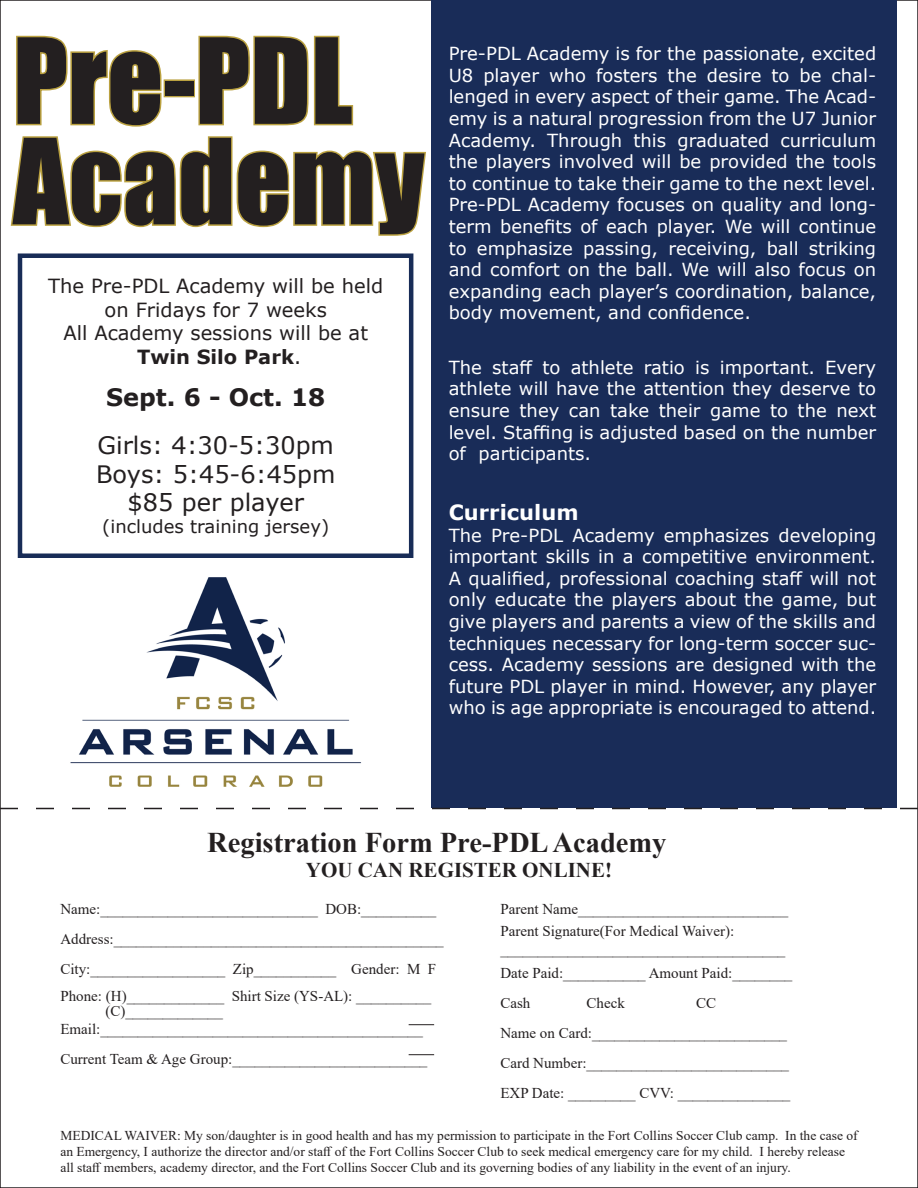
<style>
.page{position:relative;width:918px;height:1188px;background:#fff}
.page>*{position:absolute;margin:0;border:0;box-sizing:border-box;transform-origin:0 0}
.t1{font:109.5px/100.5px "Impact";color:#231f20}
.t2{font:700 28.5px "Times New Roman";color:#231f20}
.t3{font:24px "Verdana";color:#231f20}
.t4{font:700 24px "Verdana";color:#231f20}
.t5{font:700 21px "Times New Roman";color:#231f20}
.t6{font:700 21px "Verdana";color:#fff}
.t7{font:19.5px "Verdana";color:#231f20}
.t8{font:700 19.5px "Verdana";color:#231f20}
.t9{font:18px/21.6px "Verdana";color:#fff;text-align:justify}
.t10{font:18px "Verdana";color:#231f20}
.t11{font:15px "Times New Roman";color:#231f20}
.t12{font:13.5px/16.2px "Times New Roman";color:#231f20}
.s1{font-weight:400}
</style>
<div class="page">
<img style="left:70px;top:577px;width:291px;height:210px">
<div style="left:431px;top:0;width:466px;height:808px;background:#192c58"></div>
<svg style="left:10px;top:35px;width:416px;height:201px"></svg>
<svg style="left:409px;top:1024px;width:25px;height:1px"></svg>
<svg style="left:409px;top:1054px;width:25px;height:1px"></svg>
<svg style="left:0;top:808px;width:918px;height:1px"></svg>
<div style="left:18px;top:253px;width:395px;height:305px;border:4px solid #182c57"></div>
<p class="t1" style="left:13px;top:28px;width:413px">Pre-PDL<br>Academy</p>
<p class="t9" style="left:449px;top:43px;width:429px">Pre-PDL Academy is for the passionate, excited U8 player who fosters the desire to be chal&shy;lenged in every aspect of their game. The Acad&shy;emy is a natural progression from the U7 Junior Academy. Through this graduated curriculum the players involved will be provided the tools to continue to take their game to the next level.<br>Pre-PDL Academy focuses on quality and long&shy;term benefits of each player. We will continue to emphasize passing, receiving, ball striking and comfort on the ball. We will also focus on expanding each player’s coordination, balance, body movement, and confidence.</p>
<p class="t9" style="left:449px;top:356px;width:429px">The staff to athlete ratio is important. Every athlete will have the attention they deserve to ensure they can take their game to the next level. Staffing is adjusted based on the number of participants.</p>
<p class="t7" style="left:48px;top:273px;width:336px">The Pre-PDL Academy will be held</p>
<p class="t7" style="left:105px;top:296px;width:224px">on Fridays for 7 weeks</p>
<p class="t7" style="left:63px;top:320px;width:306px">All Academy sessions will be at</p>
<p class="t8" style="left:137px;top:343px;width:166px">Twin Silo Park<span class="s1">.</span></p>
<p class="t4" style="left:106px;top:380px;width:221px">Sept. 6 - Oct. 18</p>
<p class="t3" style="left:98px;top:429px;width:238px">Girls: 4:30-5:30pm</p>
<p class="t3" style="left:96px;top:457px;width:241px">Boys: 5:45-6:45pm</p>
<p class="t3" style="left:128px;top:486px;width:178px">$85 per player</p>
<p class="t10" style="left:102px;top:514px;width:228px">(includes training jersey)</p>
<p class="t6" style="left:449px;top:498px;width:131px">Curriculum</p>
<p class="t9" style="left:449px;top:524px;width:429px">The Pre-PDL Academy emphasizes developing important skills in a competitive environment.<br>A qualified, professional coaching staff will not only educate the players about the game, but give players and parents a view of the skills and techniques necessary for long-term soccer suc&shy;cess. Academy sessions are designed with the future PDL player in mind. However, any player who is age appropriate is encouraged to attend.</p>
<p class="t2" style="left:207px;top:822px;width:461px">Registration Form Pre-PDL Academy</p>
<p class="t5" style="left:306px;top:855px;width:308px">YOU CAN REGISTER ONLINE!</p>
<p class="t11" style="left:60px;top:898px;width:377px">Name:_____________________________ DOB:__________</p>
<p class="t11" style="left:60px;top:928px;width:385px">Address:____________________________________________</p>
<p class="t11" style="left:60px;top:958px;width:377px">City:__________________ Zip___________ Gender: M F</p>
<p class="t11" style="left:60px;top:985px;width:372px">Phone: (H)_____________ Shirt Size (YS-AL): __________</p>
<p class="t11" style="left:105px;top:1000px;width:119px">(C)_____________</p>
<p class="t11" style="left:60px;top:1018px;width:364px">Email:___________________________________________</p>
<p class="t11" style="left:60px;top:1048px;width:368px">Current Team &amp; Age Group:__________________________</p>
<p class="t11" style="left:500px;top:898px;width:289px">Parent Name____________________________</p>
<p class="t11" style="left:500px;top:921px;width:235px">Parent Signature(For Medical Waiver):</p>
<p class="t11" style="left:500px;top:939px;width:286px">______________________________________</p>
<p class="t11" style="left:500px;top:963px;width:294px">Date Paid:___________ Amount Paid:________</p>
<p class="t11" style="left:500px;top:993px;width:31px">Cash</p>
<p class="t11" style="left:587px;top:993px;width:40px">Check</p>
<p class="t11" style="left:696px;top:993px;width:22px">CC</p>
<p class="t11" style="left:500px;top:1023px;width:288px">Name on Card:__________________________</p>
<p class="t11" style="left:500px;top:1053px;width:290px">Card Number:___________________________</p>
<p class="t11" style="left:500px;top:1083px;width:291px">EXP Date: _________ CVV: _______________</p>
<p class="t12" style="left:60px;top:1127px;width:799px">MEDICAL WAIVER: My son/daughter is in good health and has my permission to participate in the Fort Collins Soccer Club camp. In the case of an Emergency, I authorize the director and/or staff of the Fort Collins Soccer Club to seek medical emergency care for my child. I hereby release all staff members, academy director, and the Fort Collins Soccer Club and its governing bodies of any liability in the event of an injury.</p>
</div>
